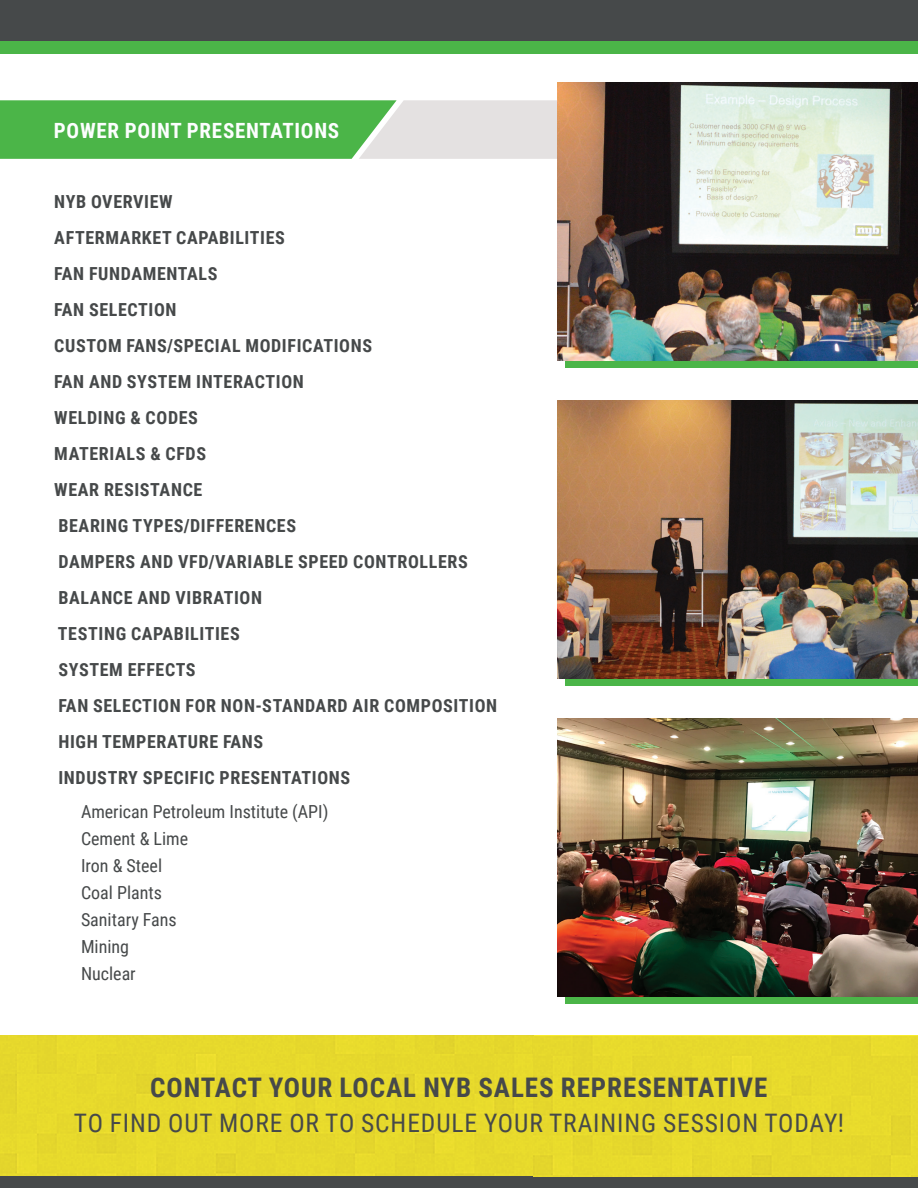
<style>
.page{position:relative;width:918px;height:1188px;background:#fff}
.page>*{position:absolute;margin:0;border:0;box-sizing:border-box;transform-origin:0 0}
.t1{font:700 27px "Roboto Condensed";letter-spacing:.035em;color:#46494a}
.t2{font:25.5px "Roboto Condensed";letter-spacing:.035em;color:#46494a}
.t3{font:700 21px "Roboto Condensed";letter-spacing:.035em;color:#fcfefe}
.t4{font:700 18px/36px "Roboto Condensed";letter-spacing:.035em;color:#46494a}
.t5{font:18px/27px "Roboto Condensed";color:#46494a}
</style>
<div class="page">
<div style="left:566px;top:355px;width:352px;height:13px;background:#4bb548"></div>
<div style="left:0;top:0;width:918px;height:41px;background:#46494a"></div>
<div style="left:0;top:41px;width:918px;height:13px;background:#4bb548"></div>
<div style="left:566px;top:673px;width:352px;height:13px;background:#4bb548"></div>
<svg style="left:0;top:100px;width:557px;height:59px;background:#7ec47b"></svg>
<div style="left:0;top:1174px;width:918px;height:14px;background:#46494a"></div>
<div style="left:566px;top:991px;width:352px;height:13px;background:#4bb548"></div>
<img style="left:557px;top:82px;width:361px;height:278px">
<img style="left:557px;top:400px;width:361px;height:278px">
<img style="left:557px;top:719px;width:361px;height:277px">
<div style="left:0;top:1036px;width:918px;height:140px;background:#e7d92c"></div>
<p class="t3" style="left:54px;top:116px;width:287px">POWER POINT PRESENTATIONS</p>
<p class="t4" style="left:54px;top:183px;width:444px">NYB OVERVIEW<br>AFTERMARKET CAPABILITIES<br>FAN FUNDAMENTALS<br>FAN SELECTION<br>CUSTOM FANS/SPECIAL MODIFICATIONS<br>FAN AND SYSTEM INTERACTION<br>WELDING &amp; CODES<br>MATERIALS &amp; CFDS<br>WEAR RESISTANCE<br>BEARING TYPES/DIFFERENCES<br>DAMPERS AND VFD/VARIABLE SPEED CONTROLLERS<br>BALANCE AND VIBRATION<br>TESTING CAPABILITIES<br>SYSTEM EFFECTS<br>FAN SELECTION FOR NON-STANDARD AIR COMPOSITION<br>HIGH TEMPERATURE FANS<br>INDUSTRY SPECIFIC PRESENTATIONS</p>
<p class="t5" style="left:81px;top:797px;width:249px">American Petroleum Institute (API)<br>Cement &amp; Lime<br>Iron &amp; Steel<br>Coal Plants<br>Sanitary Fans<br>Mining<br>Nuclear</p>
<h1 class="t1" style="left:150px;top:1068px;width:619px">CONTACT YOUR LOCAL NYB SALES REPRESENTATIVE</h1>
<h2 class="t2" style="left:74px;top:1105px;width:772px">TO FIND OUT MORE OR TO SCHEDULE YOUR TRAINING SESSION TODAY!</h2>
</div>
